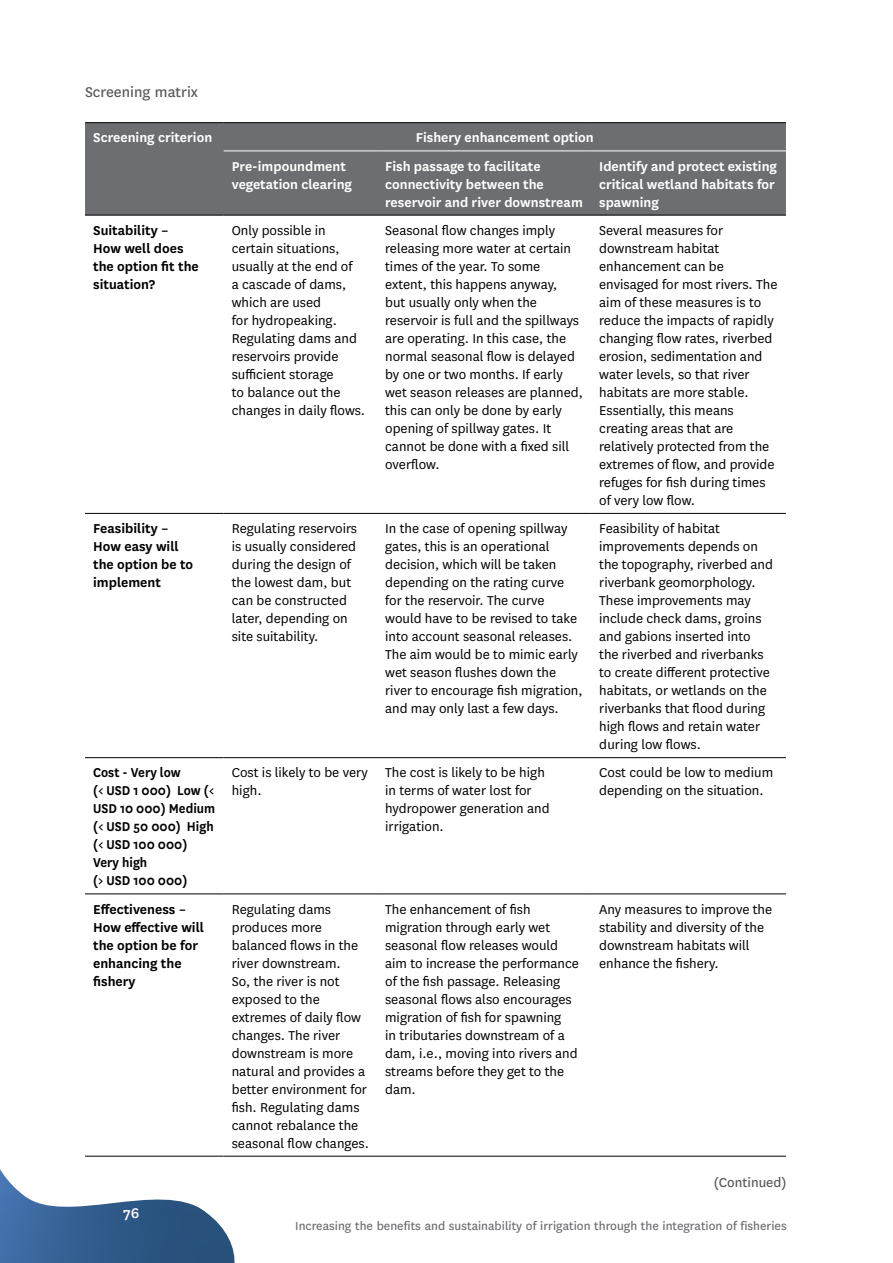
<style>
.page{position:relative;width:893px;height:1263px;background:#fff}
.page>*{position:absolute;margin:0;border:0;box-sizing:border-box;transform-origin:0 0}
.t1{font:16.5px "National";color:#58595b}
.t2{font:500 16.5px "National";color:#fff}
.t3{font:15px/18px "National";color:#000}
.t4{font:600 15px/18px "National";color:#fff}
.t5{font:600 15px/18px "National";color:#000}
.t6{font:600 15px/18px "National";color:#000;scale:.93 1}
.t7{font:15px "National";color:#58595b}
.t8{font:13.5px "National";color:#6d6e71}
</style>
<div class="page">
<svg style="left:0;top:1155px;width:249px;height:108px"></svg>
<div style="left:85px;top:123px;width:701px;height:92px;background:#6d6e71"></div>
<hr style="left:85px;top:122px;width:139px;height:1px;background:#000">
<hr style="left:224px;top:122px;width:153px;height:1px;background:#000">
<hr style="left:377px;top:122px;width:214px;height:1px;background:#000">
<hr style="left:591px;top:122px;width:195px;height:1px;background:#000">
<hr style="left:85px;top:1156px;width:139px;height:1px;background:#000">
<hr style="left:224px;top:1156px;width:153px;height:1px;background:#000">
<hr style="left:377px;top:1156px;width:214px;height:1px;background:#000">
<hr style="left:591px;top:1156px;width:195px;height:1px;background:#000">
<hr style="left:85px;top:215px;width:139px;height:1px;background:#000">
<hr style="left:224px;top:215px;width:153px;height:1px;background:#000">
<hr style="left:377px;top:215px;width:214px;height:1px;background:#000">
<hr style="left:591px;top:215px;width:195px;height:1px;background:#000">
<hr style="left:85px;top:513px;width:139px;height:1px;background:#000">
<hr style="left:224px;top:513px;width:153px;height:1px;background:#000">
<hr style="left:377px;top:513px;width:214px;height:1px;background:#000">
<hr style="left:591px;top:513px;width:195px;height:1px;background:#000">
<hr style="left:85px;top:757px;width:139px;height:1px;background:#000">
<hr style="left:224px;top:757px;width:153px;height:1px;background:#000">
<hr style="left:377px;top:757px;width:214px;height:1px;background:#000">
<hr style="left:591px;top:757px;width:195px;height:1px;background:#000">
<hr style="left:85px;top:893px;width:139px;height:1px;background:#000">
<hr style="left:224px;top:893px;width:153px;height:1px;background:#000">
<hr style="left:377px;top:893px;width:214px;height:1px;background:#000">
<hr style="left:591px;top:893px;width:195px;height:1px;background:#000">
<hr style="left:224px;top:151px;width:153px;height:1px;background:#fff">
<hr style="left:377px;top:151px;width:214px;height:1px;background:#fff">
<hr style="left:591px;top:151px;width:195px;height:1px;background:#fff">
<p class="t1" style="left:85px;top:81px;width:115px">Screening matrix</p>
<p class="t4" style="left:93px;top:128px;width:121px">Screening criterion</p>
<p class="t4" style="left:416px;top:128px;width:180px">Fishery enhancement option</p>
<p class="t4" style="left:232px;top:156px;width:122px">Pre-impoundment vegetation clearing</p>
<p class="t4" style="left:385px;top:156px;width:199px">Fish passage to facilitate connectivity between the reservoir and river downstream</p>
<p class="t4" style="left:599px;top:156px;width:179px">Identify and protect existing critical wetland habitats for spawning</p>
<p class="t5" style="left:93px;top:220px;width:107px">Suitability –<br>How well does the option fit the situation?</p>
<p class="t3" style="left:232px;top:221px;width:135px">Only possible in certain situations, usually at the end of<br>a cascade of dams, which are used<br>for hydropeaking.<br>Regulating dams and reservoirs provide sufficient storage<br>to balance out the changes in daily flows.</p>
<p class="t3" style="left:385px;top:221px;width:199px">Seasonal flow changes imply releasing more water at certain times of the year. To some extent, this happens anyway,<br>but usually only when the reservoir is full and the spillways are operating. In this case, the normal seasonal flow is delayed by one or two months. If early wet season releases are planned, this can only be done by early opening of spillway gates. It cannot be done with a fixed sill overflow.</p>
<p class="t3" style="left:599px;top:221px;width:180px">Several measures for downstream habitat enhancement can be envisaged for most rivers. The aim of these measures is to reduce the impacts of rapidly changing flow rates, riverbed erosion, sedimentation and water levels, so that river habitats are more stable.<br>Essentially, this means creating areas that are relatively protected from the extremes of flow, and provide refuges for fish during times of very low flow.</p>
<p class="t5" style="left:93px;top:519px;width:102px">Feasibility –<br>How easy will the option be to implement</p>
<p class="t3" style="left:232px;top:519px;width:127px">Regulating reservoirs is usually considered during the design of the lowest dam, but can be constructed later, depending on site suitability.</p>
<p class="t3" style="left:385px;top:519px;width:199px">In the case of opening spillway gates, this is an operational decision, which will be taken depending on the rating curve for the reservoir. The curve would have to be revised to take into account seasonal releases.<br>The aim would be to mimic early wet season flushes down the river to encourage fish migration, and may only last a few days.</p>
<p class="t3" style="left:599px;top:519px;width:175px">Feasibility of habitat improvements depends on the topography, riverbed and riverbank geomorphology.<br>These improvements may include check dams, groins and gabions inserted into the riverbed and riverbanks to create different protective habitats, or wetlands on the riverbanks that flood during high flows and retain water during low flows.</p>
<p class="t6" style="left:93px;top:763px;width:133px">Cost - Very low<br>(&lt; USD 1 000) Low (&lt;<br>USD 10 000) Medium (&lt; USD 50 000) High (&lt; USD 100 000)<br>Very high<br>(&gt; USD 100 000)</p>
<p class="t3" style="left:232px;top:763px;width:137px">Cost is likely to be very high.</p>
<p class="t3" style="left:385px;top:763px;width:166px">The cost is likely to be high in terms of water lost for hydropower generation and irrigation.</p>
<p class="t3" style="left:599px;top:763px;width:175px">Cost could be low to medium depending on the situation.</p>
<p class="t5" style="left:93px;top:899px;width:112px">Effectiveness –<br>How effective will the option be for enhancing the fishery</p>
<p class="t3" style="left:232px;top:899px;width:139px">Regulating dams produces more balanced flows in the river downstream.<br>So, the river is not exposed to the extremes of daily flow changes. The river downstream is more natural and provides a better environment for fish. Regulating dams cannot rebalance the seasonal flow changes.</p>
<p class="t3" style="left:385px;top:899px;width:195px">The enhancement of fish migration through early wet seasonal flow releases would aim to increase the performance of the fish passage. Releasing seasonal flows also encourages migration of fish for spawning<br>in tributaries downstream of a dam, i.e., moving into rivers and streams before they get to the dam.</p>
<p class="t3" style="left:599px;top:899px;width:175px">Any measures to improve the stability and diversity of the downstream habitats will enhance the fishery.</p>
<p class="t7" style="left:714px;top:1172px;width:74px">(Continued)</p>
<p class="t2" style="left:123px;top:1202px;width:18px">76</p>
<p class="t8" style="left:295px;top:1217px;width:493px">Increasing the benefits and sustainability of irrigation through the integration of fisheries</p>
</div>
